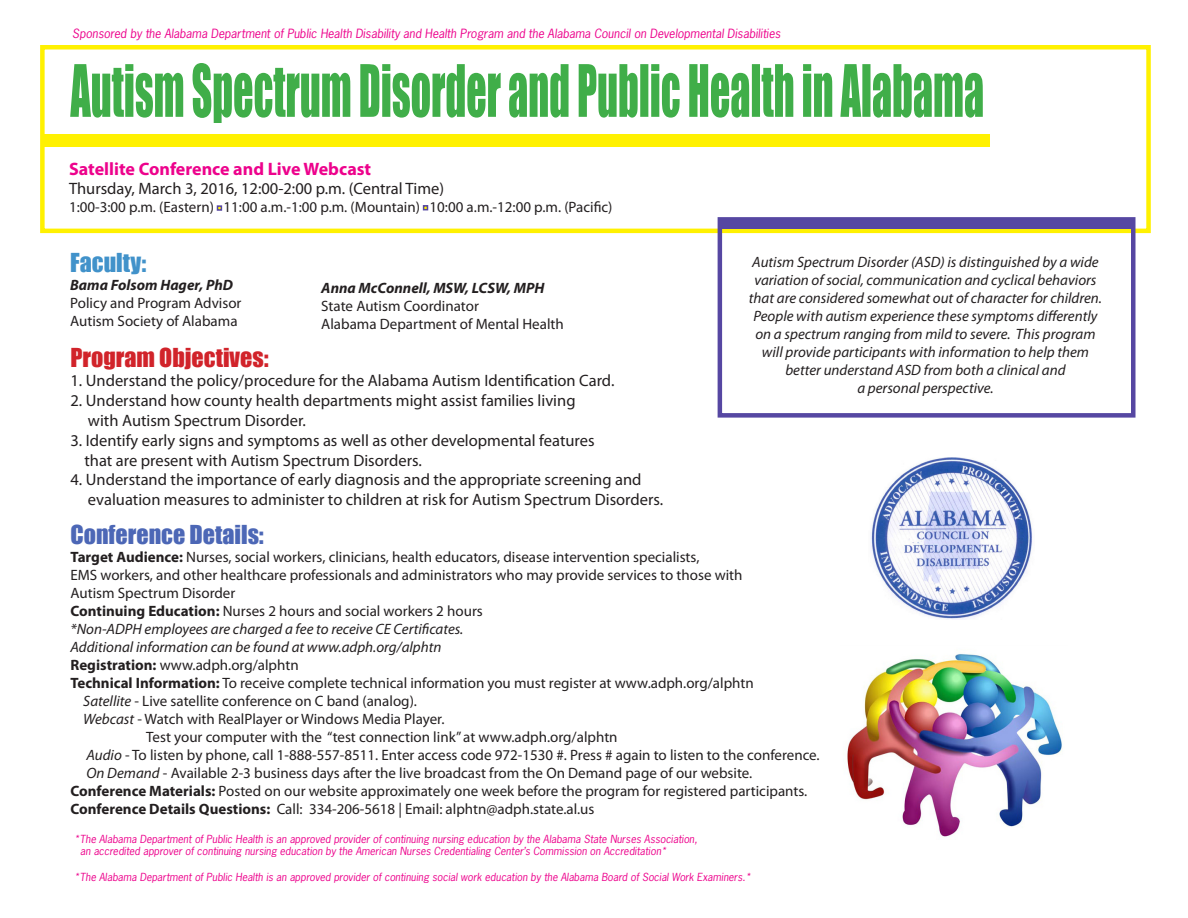
<style>
.page{position:relative;width:1188px;height:918px;background:#fff}
.page>*{position:absolute;margin:0;border:0;box-sizing:border-box;transform-origin:0 0}
.t1{font:24px "Impact";color:#4c67b6}
.t2{font:24px "Impact";color:#d1232a}
.t3{font:24px "Impact";color:#4192ca}
.t4{font:700 18px "Myriad Pro";color:#ed028c}
.t5{font:16.5px/19.8px "Myriad Pro";color:#231f20}
.t6{font:15px/18px "Myriad Pro";color:#231f20}
.t7{font:italic 15px/18px "Myriad Pro";color:#231f20}
.t8{font:italic 700 15px "Myriad Pro";color:#231f20}
.t9{font:italic 12px "News Gothic Std";color:#ed028c}
.t10{font:italic 10.5px/12.6px "News Gothic Std";color:#ed028c}
.s1{font-weight:700}
.s2{font-weight:700;font-style:normal}
.s3{font-style:normal}
.s4{font-style:italic}
</style>
<div class="page">
<div style="left:40px;top:45px;width:1111px;height:188px;border:4px solid #fff101"></div>
<div style="left:718px;top:217px;width:418px;height:201px;border:4px solid #5647a2"></div>
<div style="left:721px;top:218px;width:412px;height:11px;background:#5647a2"></div>
<div style="left:44px;top:134px;width:946px;height:13px;background:#fff101"></div>
<svg style="left:217px;top:205px;width:5px;height:6px"></svg>
<svg style="left:423px;top:205px;width:5px;height:5px"></svg>
<img style="left:847px;top:653px;width:215px;height:184px">
<svg style="left:70px;top:63px;width:913px;height:60px"></svg>
<img style="left:871px;top:457px;width:161px;height:162px">
<p class="t9" style="left:72px;top:26px;width:710px">Sponsored by the Alabama Department of Public Health Disability and Health Program and the Alabama Council on Developmental Disabilities</p>
<p class="t4" style="left:69px;top:157px;width:304px">Satellite Conference and Live Webcast</p>
<p class="t5" style="left:69px;top:179px;width:377px">Thursday, March 3, 2016, 12:00-2:00 p.m. (Central Time)</p>
<p class="t6" style="left:69px;top:198px;width:545px">1:00-3:00 p.m. (Eastern) 11:00 a.m.-1:00 p.m. (Mountain) 10:00 a.m.-12:00 p.m. (Pacific)</p>
<p class="t3" style="left:70px;top:244px;width:78px">Faculty:</p>
<p class="t8" style="left:70px;top:276px;width:164px">Bama Folsom Hager, PhD</p>
<p class="t6" style="left:70px;top:294px;width:173px">Policy and Program Advisor</p>
<p class="t6" style="left:70px;top:312px;width:169px">Autism Society of Alabama</p>
<p class="t8" style="left:321px;top:278px;width:225px">Anna McConnell, MSW, LCSW, MPH</p>
<p class="t6" style="left:321px;top:296px;width:159px">State Autism Coordinator</p>
<p class="t6" style="left:321px;top:314px;width:244px">Alabama Department of Mental Health</p>
<p class="t2" style="left:70px;top:339px;width:200px">Program Objectives:</p>
<p class="t5" style="left:70px;top:371px;width:545px">1. Understand the policy/procedure for the Alabama Autism Identification Card.</p>
<p class="t5" style="left:70px;top:391px;width:507px">2. Understand how county health departments might assist families living</p>
<p class="t5" style="left:88px;top:410px;width:220px">with Autism Spectrum Disorder.</p>
<p class="t5" style="left:70px;top:430px;width:526px">3. Identify early signs and symptoms as well as other developmental features</p>
<p class="t5" style="left:84px;top:450px;width:339px">that are present with Autism Spectrum Disorders.</p>
<p class="t5" style="left:88px;top:470px;width:577px;text-indent:-17px">4. Understand the importance of early diagnosis and the appropriate screening and evaluation measures to administer to children at risk for Autism Spectrum Disorders.</p>
<p class="t7" style="left:749px;top:253px;width:355px;text-align:center">Autism Spectrum Disorder (ASD) is distinguished by a wide variation of social, communication and cyclical behaviors that are considered somewhat out of character for children.<br>People with autism experience these symptoms differently on a spectrum ranging from mild to severe. This program will provide participants with information to help them</p>
<p class="t7" style="left:785px;top:361px;width:282px">better understand ASD from both a clinical and</p>
<p class="t7" style="left:857px;top:379px;width:138px">a personal perspective.</p>
<p class="t1" style="left:70px;top:516px;width:195px">Conference Details:</p>
<p class="t6" style="left:70px;top:548px;width:631px"><span class="s1">Target Audience:</span> Nurses, social workers, clinicians, health educators, disease intervention specialists,</p>
<p class="t6" style="left:70px;top:566px;width:674px">EMS workers, and other healthcare professionals and administrators who may provide services to those with</p>
<p class="t6" style="left:70px;top:584px;width:166px">Autism Spectrum Disorder</p>
<p class="t7" style="left:70px;top:602px;width:414px"><span class="s2">Continuing Education:</span> <span class="s3">Nurses 2 hours and social workers 2 hours </span>*Non-ADPH employees are charged a fee to receive CE Certificates.<br>Additional information can be found at www.adph.org/alphtn</p>
<p class="t6" style="left:70px;top:656px;width:230px"><span class="s1">Registration:</span> www.adph.org/alphtn</p>
<p class="t6" style="left:83px;top:674px;width:672px;text-indent:-13px"><span class="s1">Technical Information:</span> To receive complete technical information you must register at www.adph.org/alphtn<br><span class="s4">Satellite</span> - Live satellite conference on C band (analog).</p>
<p class="t6" style="left:83px;top:710px;width:363px"><span class="s4">Webcast</span> - Watch with RealPlayer or Windows Media Player.</p>
<p class="t6" style="left:146px;top:728px;width:473px">Test your computer with the “test connection link” at www.adph.org/alphtn</p>
<p class="t6" style="left:86px;top:746px;width:735px"><span class="s4">Audio</span> - To listen by phone, call 1-888-557-8511. Enter access code 972-1530 #. Press # again to listen to the conference.</p>
<p class="t6" style="left:86px;top:764px;width:667px"><span class="s4">On Demand</span> - Available 2-3 business days after the live broadcast from the On Demand page of our website.</p>
<p class="t6" style="left:70px;top:782px;width:738px"><span class="s1">Conference Materials:</span> Posted on our website approximately one week before the program for registered participants.<br><span class="s1">Conference Details Questions:</span> Call: 334-206-5618 | Email: alphtn@adph.state.al.us</p>
<p class="t10" style="left:80px;top:833px;width:619px;text-indent:-6px">*The Alabama Department of Public Health is an approved provider of continuing nursing education by the Alabama State Nurses Association, an accredited approver of continuing nursing education by the American Nurses Credentialing Center’s Commission on Accreditation*</p>
<p class="t10" style="left:74px;top:871px;width:679px">*The Alabama Department of Public Health is an approved provider of continuing social work education by the Alabama Board of Social Work Examiners.*</p>
</div>
